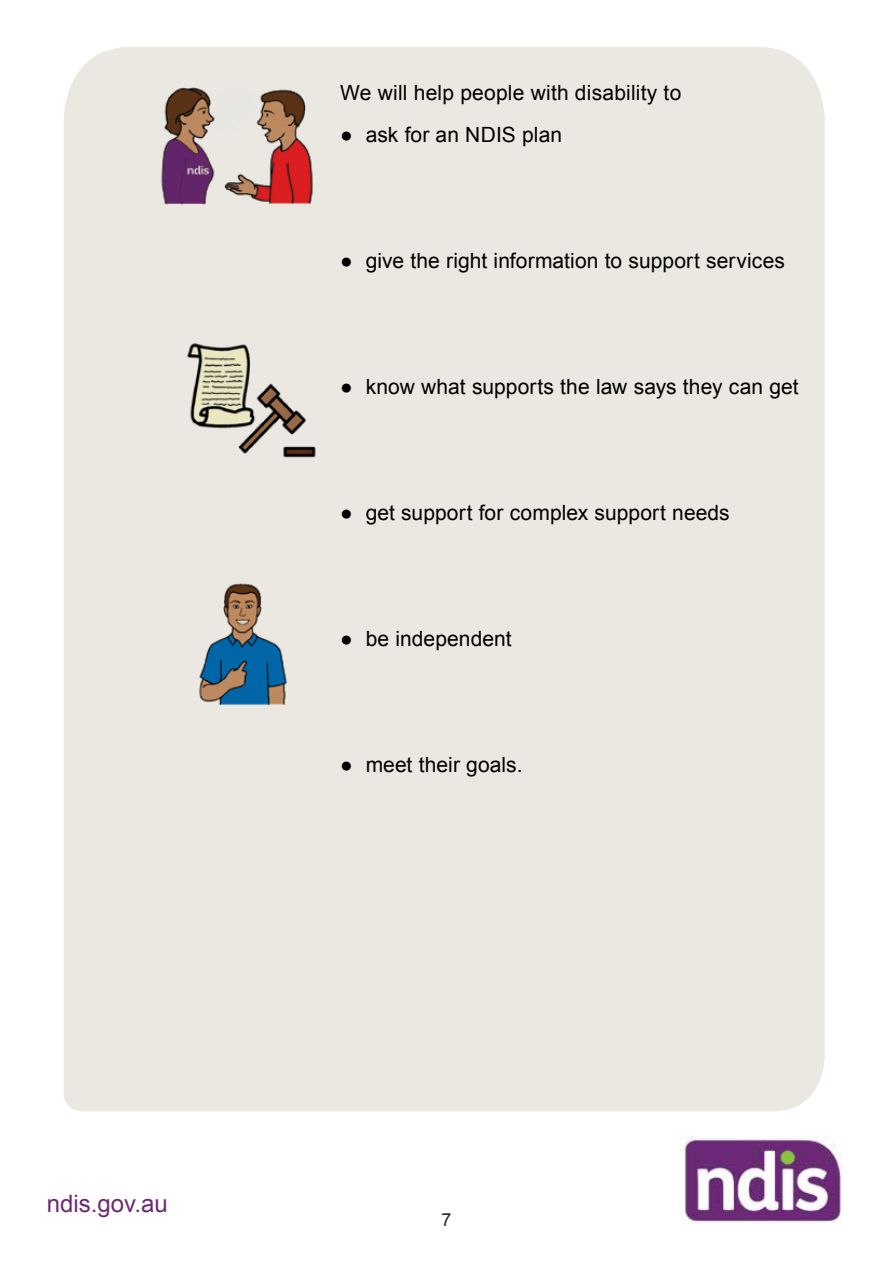
<style>
.page{position:relative;width:893px;height:1263px;background:#fff}
.page>*{position:absolute;margin:0;border:0;box-sizing:border-box;transform-origin:0 0}
.t1{font:24px "Arial";color:#6b2976}
.t2{font:21px "Arial";letter-spacing:.005em;color:#000}
.t3{font:18px "Arial";color:#292829}
</style>
<div class="page">
<img style="left:680px;top:1136px;width:162px;height:87px">
<div style="left:64px;top:47px;width:761px;height:1064px;background:#ebe8e2"></div>
<img style="left:158px;top:85px;width:161px;height:119px">
<img style="left:183px;top:341px;width:136px;height:119px">
<img style="left:167px;top:579px;width:152px;height:130px">
<p class="t1" style="left:47px;top:1188px;width:122px">ndis.gov.au</p>
<p class="t2" style="left:340px;top:79px;width:343px">We will help people with disability to</p>
<p class="t2" style="left:340px;top:121px;width:223px">● ask for an NDIS plan</p>
<p class="t2" style="left:340px;top:247px;width:446px">● give the right information to support services</p>
<p class="t2" style="left:340px;top:373px;width:460px">● know what supports the law says they can get</p>
<p class="t2" style="left:340px;top:499px;width:391px">● get support for complex support needs</p>
<p class="t2" style="left:340px;top:625px;width:173px">● be independent</p>
<p class="t2" style="left:340px;top:751px;width:184px">● meet their goals.</p>
<p class="t3" style="left:441px;top:1208px;width:12px">7</p>
</div>
